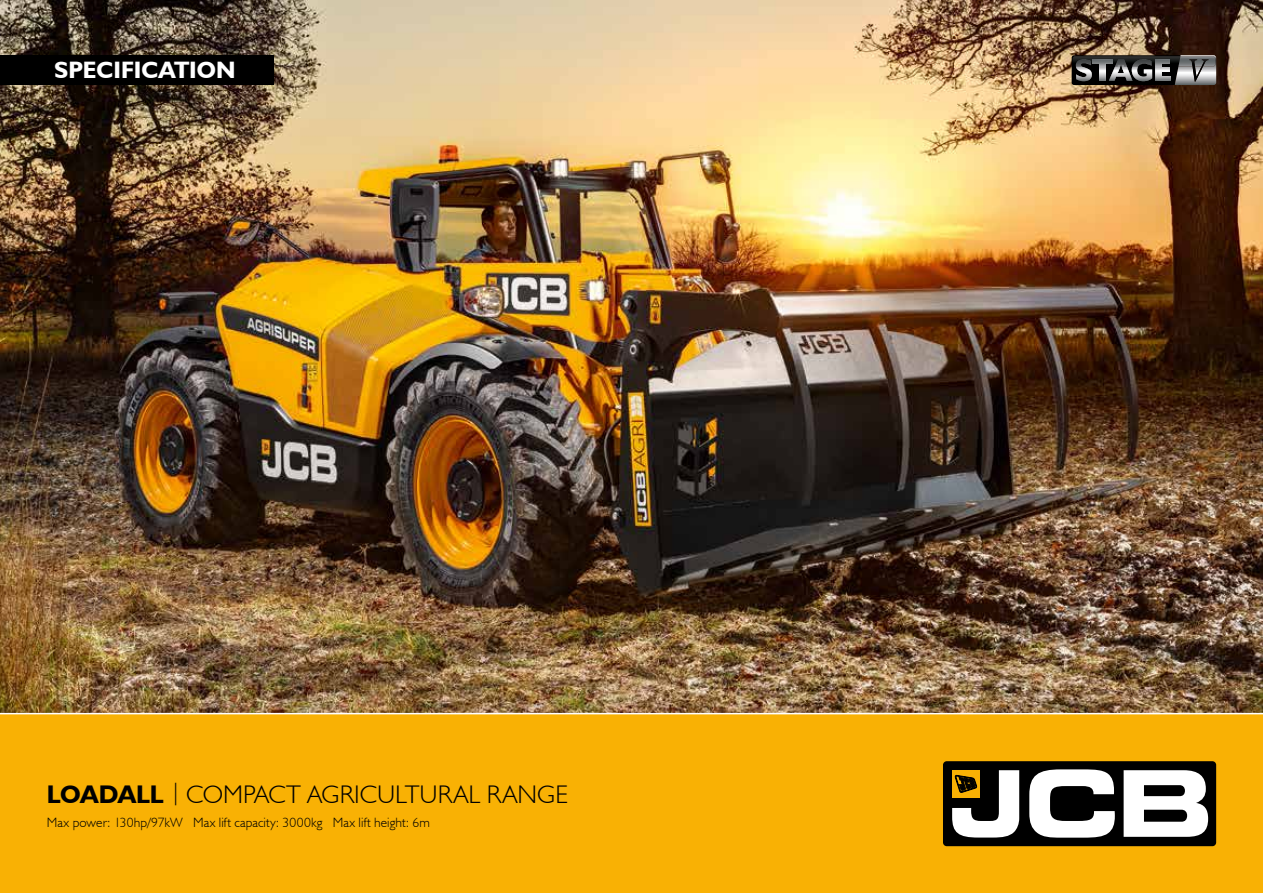
<style>
.page{position:relative;width:1263px;height:893px;background:#fff}
.page>*{position:absolute;margin:0;border:0;box-sizing:border-box;transform-origin:0 0}
.t1{font:300 25.5px "JCB Euro";color:#000}
.t2{font:700 23.7px "JCB Euro";letter-spacing:.005em;color:#fff}
.t3{font:300 13.5px "JCB Euro";letter-spacing:.01em;color:#000}
.s1{font-weight:700}
.s2{font-size:22.5px}
</style>
<div class="page">
<img style="left:0;top:0;width:1263px;height:712px">
<div style="left:0;top:712px;width:1263px;height:181px;background:#f9b104"></div>
<div style="left:925px;top:743px;width:309px;height:121px;background:#f9b104"></div>
<div style="left:943px;top:761px;width:273px;height:85px;background:#000;border-radius:4px"></div>
<svg style="left:1029px;top:769px;width:86px;height:69px"></svg>
<svg style="left:1123px;top:770px;width:85px;height:67px"></svg>
<svg style="left:952px;top:770px;width:67px;height:67px"></svg>
<div style="left:0;top:55px;width:273px;height:30px;background:#000"></div>
<svg style="left:1072px;top:55px;width:144px;height:30px;background:#5c5c5d"></svg>
<img style="left:1132px;top:59px;width:20px;height:8px">
<img style="left:1156px;top:60px;width:14px;height:7px">
<img style="left:1189px;top:59px;width:19px;height:8px">
<h2 class="t2" style="left:54px;top:55px;width:183px">SPECIFICATION</h2>
<h1 class="t1" style="left:47px;top:779px;width:523px"><span class="s1">LOADALL</span> <span class="s2">|</span> COMPACT AGRICULTURAL RANGE</h1>
<p class="t3" style="left:47px;top:814px;width:385px">Max power: 130hp/97kW Max lift capacity: 3000kg Max lift height: 6m</p>
</div>
